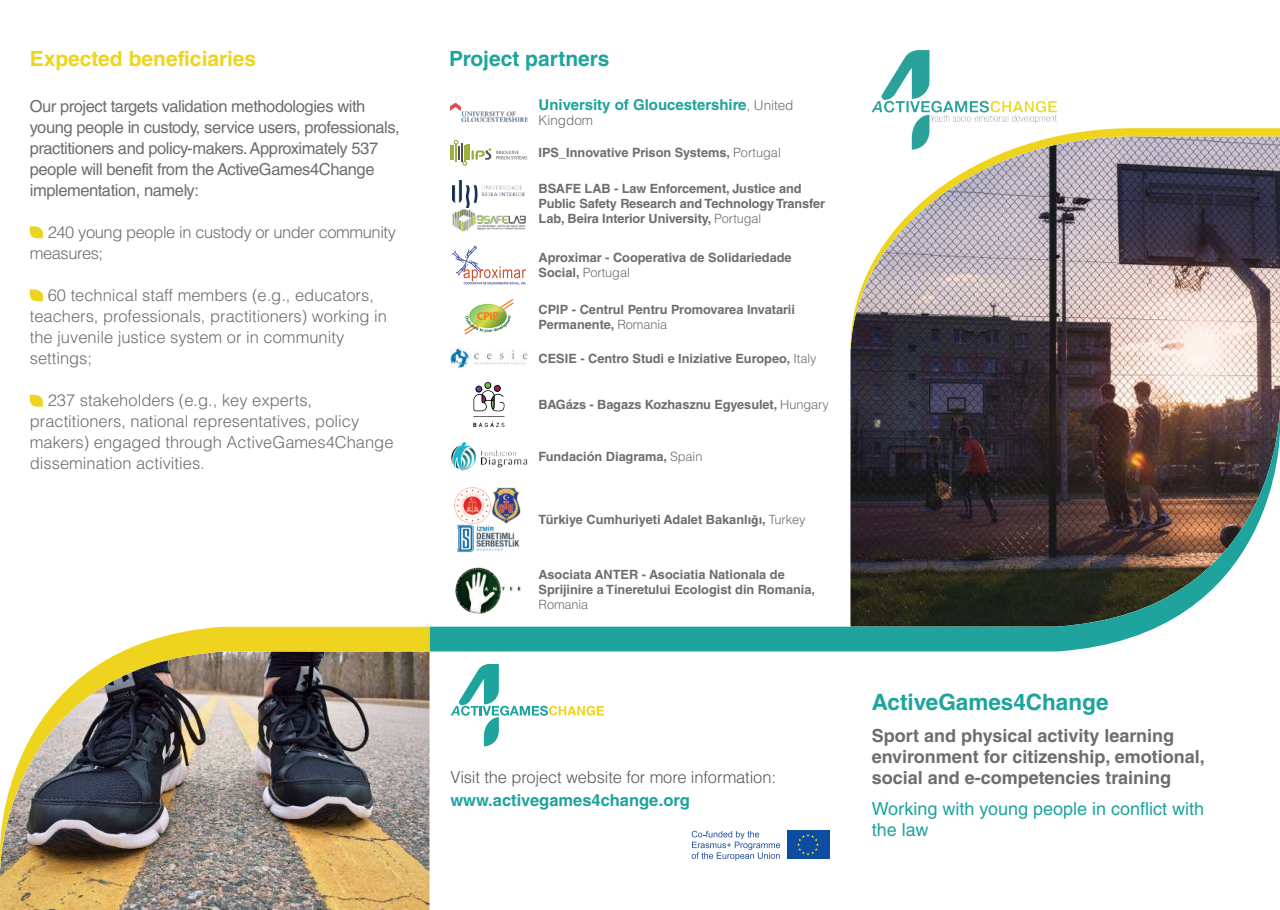
<style>
.page{position:relative;width:1280px;height:910px;background:#fff}
.page>*{position:absolute;margin:0;border:0;box-sizing:border-box;transform-origin:0 0}
.t1{font:700 22.5px "Helvetica LT Std";color:#1ea39d}
.t2{font:700 21px "Helvetica LT Std";color:#efd41f}
.t3{font:700 21px "Helvetica LT Std";color:#1ea39d}
.t4{font:700 18px/21px "Helvetica LT Std";color:#6c6d70}
.t5{font:18px/21px "Helvetica LT Std";color:#1ea39d}
.t6{font:300 16.5px/21px "Helvetica LT Std";color:#6c6d70}
.t7{font:16.5px/21px "Helvetica LT Std";letter-spacing:-.025em;color:#6c6d70}
.t8{font:300 16.5px/21px "Helvetica LT Std";letter-spacing:-.025em;color:#6c6d70}
.t9{font:300 16.5px "Helvetica LT Std";letter-spacing:-.01em;color:#57585a}
.t10{font:700 16.5px "Helvetica LT Std";color:#1ea39d}
.t11{font:700 15px "Helvetica LT Std";color:#1ea39d}
.t12{font:300 13.5px "Helvetica LT Std";letter-spacing:-.005em;color:#6c6d70}
.t13{font:700 12.75px/15px "Helvetica LT Std";color:#6c6d70}
.t14{font:300 12.75px "Helvetica LT Std";letter-spacing:-.005em;color:#6c6d70}
.s1{font-weight:300;font-size:13.5px;color:#6c6d70}
.s2{font-weight:300}
.s3{font-family:"Myriad Pro"}
</style>
<div class="page">
<img style="left:850px;top:357px;width:430px;height:49px">
<svg style="left:850px;top:128px;width:430px;height:229px;background:#a09796"></svg>
<svg style="left:429px;top:406px;width:851px;height:245px"></svg>
<svg style="left:30px;top:395px;width:13px;height:12px"></svg>
<svg style="left:30px;top:289px;width:13px;height:12px"></svg>
<svg style="left:30px;top:226px;width:13px;height:12px"></svg>
<img style="left:0;top:872px;width:429px;height:38px">
<img style="left:0;top:627px;width:429px;height:245px">
<img style="left:450px;top:103px;width:78px;height:19px">
<img style="left:872px;top:51px;width:184px;height:99px">
<hr style="left:451px;top:145px;width:3px;height:15px;background:#9daf3c">
<svg style="left:454px;top:140px;width:73px;height:26px"></svg>
<img style="left:452px;top:180px;width:73px;height:28px">
<img style="left:452px;top:210px;width:73px;height:21px">
<svg style="left:452px;top:245px;width:74px;height:40px"></svg>
<svg style="left:464px;top:299px;width:50px;height:36px"></svg>
<img style="left:450px;top:349px;width:78px;height:18px">
<img style="left:473px;top:382px;width:32px;height:46px">
<img style="left:455px;top:567px;width:68px;height:46px">
<img style="left:451px;top:442px;width:76px;height:30px">
<img style="left:455px;top:486px;width:68px;height:39px">
<img style="left:457px;top:524px;width:62px;height:29px">
<div style="left:787px;top:831px;width:42px;height:28px;background:#0d4da1"></div>
<svg style="left:797px;top:834px;width:22px;height:21px"></svg>
<svg style="left:692px;top:831px;width:88px;height:30px"></svg>
<svg style="left:450px;top:664px;width:154px;height:82px"></svg>
<h2 class="t2" style="left:30px;top:46px;width:228px">Expected beneficiaries</h2>
<h2 class="t3" style="left:449px;top:46px;width:162px">Project partners</h2>
<p class="t11" style="left:539px;top:96px;width:256px">University of Gloucestershire<span class="s1">, United</span></p>
<p class="t12" style="left:539px;top:112px;width:56px">Kingdom</p>
<p class="t13" style="left:539px;top:145px;width:244px">IPS_Innovative Prison Systems, <span class="s2">Portugal</span></p>
<p class="t13" style="left:539px;top:181px;width:288px">BSAFE LAB - Law Enforcement, Justice and<br>Public Safety Research and Technology Transfer<br>Lab, Beira Interior University, <span class="s2">Portugal</span></p>
<p class="t13" style="left:539px;top:250px;width:255px">Aproximar - Cooperativa de Solidariedade<br>Social, <span class="s2">Portugal</span></p>
<p class="t13" style="left:539px;top:301px;width:258px">CPIP - Centrul Pentru Promovarea Invatarii<br>Permanente, <span class="s2">Romania</span></p>
<p class="t13" style="left:539px;top:350px;width:279px">CESIE - Centro Studi e Iniziative Europeo, <span class="s2">Italy</span></p>
<p class="t13" style="left:539px;top:397px;width:292px">BAGázs - Bagazs Kozhasznu Egyesulet, <span class="s2">Hungary</span></p>
<p class="t7" style="left:30px;top:96px;width:371px">Our project targets validation methodologies with young people in custody, service users, professionals, practitioners and policy-makers. Approximately 537 people will benefit from the ActiveGames4Change implementation, namely:</p>
<p class="t8" style="left:30px;top:221px;width:368px;text-indent:18px">240 young people in custody or under community measures;</p>
<p class="t6" style="left:30px;top:284px;width:359px;text-indent:18px">60 technical staff members (e.g., educators, teachers, professionals, practitioners) working in the juvenile justice system or in community settings;</p>
<p class="t6" style="left:30px;top:389px;width:365px;text-indent:18px">237 stakeholders (e.g., key experts, practitioners, national representatives, policy makers) engaged through ActiveGames4Change dissemination activities.</p>
<p class="t13" style="left:539px;top:449px;width:165px">Fundación Diagrama, <span class="s2">Spain</span></p>
<p class="t13" style="left:539px;top:512px;width:268px">Türkiye Cumhuriyeti Adalet Bakanlı<span class="s3">ğ</span>ı, <span class="s2">Turkey</span></p>
<p class="t13" style="left:539px;top:567px;width:278px">Asociata ANTER - Asociatia Nationala de<br>Sprijinire a Tineretului Ecologist din Romania,</p>
<p class="t14" style="left:539px;top:597px;width:51px">Romania</p>
<p class="t9" style="left:450px;top:767px;width:327px">Visit the project website for more information:</p>
<p class="t10" style="left:450px;top:790px;width:241px">www.activegames4change.org</p>
<h1 class="t1" style="left:872px;top:688px;width:238px">ActiveGames4Change</h1>
<h3 class="t4" style="left:872px;top:725px;width:335px">Sport and physical activity learning environment for citizenship, emotional, social and e-competencies training</h3>
<h3 class="t5" style="left:872px;top:798px;width:334px">Working with young people in conflict with the law</h3>
</div>
